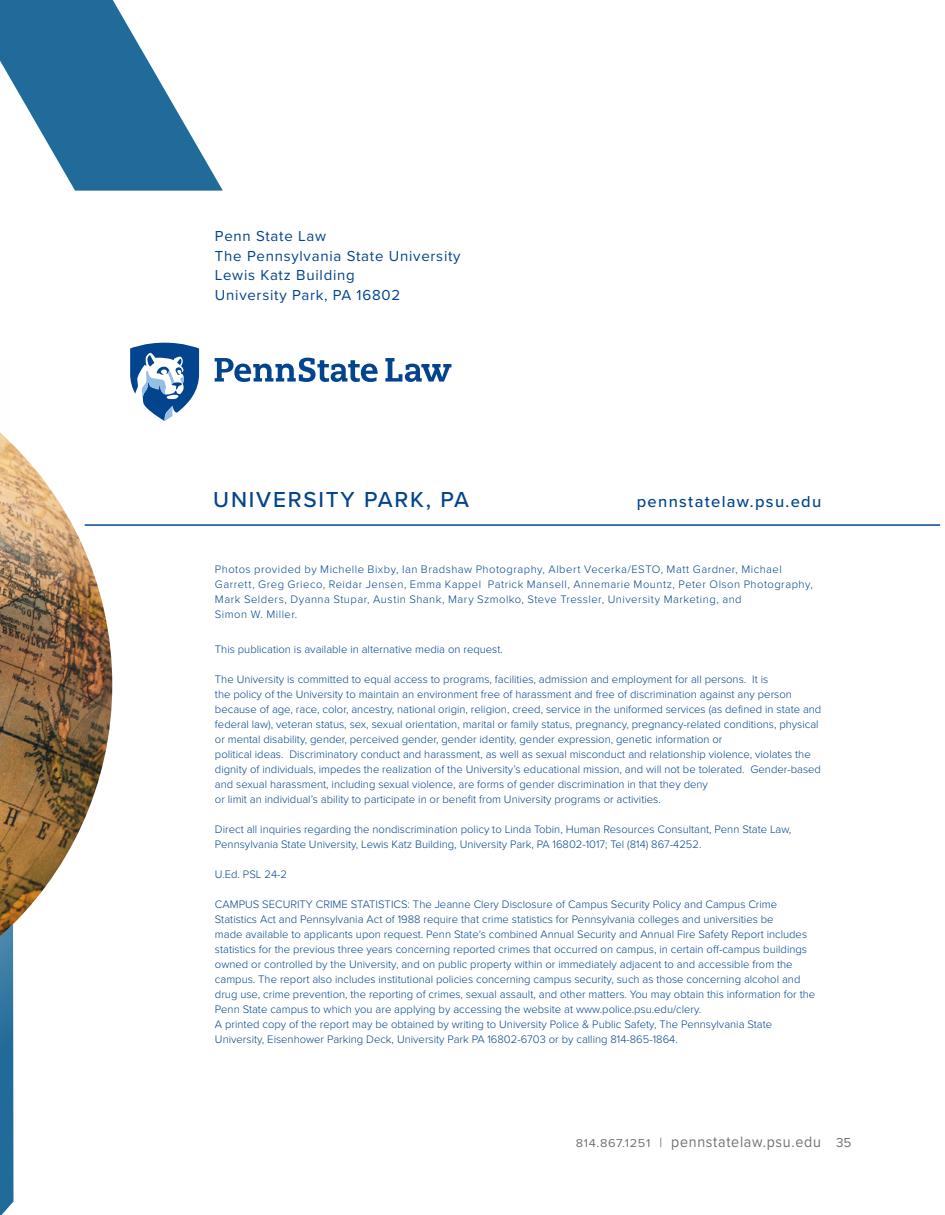
<style>
.page{position:relative;width:945px;height:1215px;background:#fff}
.page>*{position:absolute;margin:0;border:0;box-sizing:border-box;transform-origin:0 0}
.t1{font:500 22.5px "Proxima Nova";letter-spacing:.08em;color:#02448d}
.t2{font:500 16.5px "Proxima Nova";letter-spacing:.08em;color:#02448d}
.t3{font:15.6px "Proxima Nova";letter-spacing:.05em;color:#717271;scale:.91 1}
.t4{font:15px "Proxima Nova";letter-spacing:.05em;color:#02448d}
.IBC__Alt__Media_Text{font:300 11.25px/15px "Proxima Nova";color:#02448d}
.IBC__Alt__Media_Text-2{font:300 11.25px/15px "Proxima Nova";letter-spacing:.04em;color:#02448d}
.s1{font-size:11.85px}
.s2{font-size:13.5px}
</style>
<div class="page">
<svg style="left:0;top:1024px;width:14px;height:191px;background:#3176a0"></svg>
<svg style="left:0;top:0;width:223px;height:191px"></svg>
<svg style="left:0;top:432px;width:14px;height:592px"></svg>
<img style="left:0;top:433px;width:112px;height:504px">
<svg style="left:130px;top:342px;width:70px;height:79px"></svg>
<svg style="left:215px;top:358px;width:236px;height:24px"></svg>
<hr style="left:85px;top:524px;width:855px;height:2px;background:#02448d">
<p class="t4" style="left:215px;top:225px;width:113px">Penn State Law</p>
<p class="t4" style="left:215px;top:245px;width:247px">The Pennsylvania State University</p>
<p class="t4" style="left:215px;top:264px;width:141px">Lewis Katz Building</p>
<p class="t4" style="left:215px;top:284px;width:187px">University Park, PA 16802</p>
<p class="t1" style="left:213px;top:483px;width:257px">UNIVERSITY PARK, PA</p>
<p class="t2" style="left:637px;top:489px;width:186px">pennstatelaw.psu.edu</p>
<p class="IBC__Alt__Media_Text-2" style="left:215px;top:561px;width:599px">Photos provided by Michelle Bixby, Ian Bradshaw Photography, Albert Vecerka/ESTO, Matt Gardner, Michael Garrett, Greg Grieco, Reidar Jensen, Emma Kappel Patrick Mansell, Annemarie Mountz, Peter Olson Photography, Mark Selders, Dyanna Stupar, Austin Shank, Mary Szmolko, Steve Tressler, University Marketing, and<br>Simon W. Miller.</p>
<p class="IBC__Alt__Media_Text" style="left:215px;top:641px;width:290px">This publication is available in alternative media on request.</p>
<p class="IBC__Alt__Media_Text" style="left:215px;top:671px;width:555px">The University is committed to equal access to programs, facilities, admission and employment for all persons. It is</p>
<p class="IBC__Alt__Media_Text" style="left:215px;top:686px;width:608px">the policy of the University to maintain an environment free of harassment and free of discrimination against any person because of age, race, color, ancestry, national origin, religion, creed, service in the uniformed services (as defined in state and federal law), veteran status, sex, sexual orientation, marital or family status, pregnancy, pregnancy-related conditions, physical or mental disability, gender, perceived gender, gender identity, gender expression, genetic information or</p>
<p class="IBC__Alt__Media_Text" style="left:215px;top:746px;width:608px">political ideas. Discriminatory conduct and harassment, as well as sexual misconduct and relationship violence, violates the dignity of individuals, impedes the realization of the University’s educational mission, and will not be tolerated. Gender-based and sexual harassment, including sexual violence, are forms of gender discrimination in that they deny</p>
<p class="IBC__Alt__Media_Text" style="left:215px;top:791px;width:447px">or limit an individual’s ability to participate in or benefit from University programs or activities.</p>
<p class="IBC__Alt__Media_Text" style="left:215px;top:821px;width:578px">Direct all inquiries regarding the nondiscrimination policy to Linda Tobin, Human Resources Consultant, Penn State Law,<br>Pennsylvania State University, Lewis Katz Building, University Park, PA 16802-1017; Tel (814) 867-4252.</p>
<p class="IBC__Alt__Media_Text" style="left:215px;top:866px;width:74px">U.Ed. PSL 24-2</p>
<p class="IBC__Alt__Media_Text" style="left:215px;top:896px;width:564px">CAMPUS SECURITY CRIME STATISTICS: The Jeanne Clery Disclosure of Campus Security Policy and Campus Crime<br>Statistics Act and Pennsylvania Act of 1988 require that crime statistics for Pennsylvania colleges and universities be</p>
<p class="IBC__Alt__Media_Text" style="left:215px;top:926px;width:602px">made available to applicants upon request. Penn State’s combined Annual Security and Annual Fire Safety Report includes statistics for the previous three years concerning reported crimes that occurred on campus, in certain off-campus buildings owned or controlled by the University, and on public property within or immediately adjacent to and accessible from the campus. The report also includes institutional policies concerning campus security, such as those concerning alcohol and drug use, crime prevention, the reporting of crimes, sexual assault, and other matters. You may obtain this information for the Penn State campus to which you are applying by accessing the website at www.police.psu.edu/clery.</p>
<p class="IBC__Alt__Media_Text" style="left:215px;top:1016px;width:559px">A printed copy of the report may be obtained by writing to University Police &amp; Public Safety, The Pennsylvania State<br>University, Eisenhower Parking Deck, University Park PA 16802-6703 or by calling 814-865-1864.</p>
<p class="t3" style="left:576px;top:1130px;width:305px"><span class="s1">814.867.1251</span> <span class="s2">|</span> pennstatelaw.psu.edu <span class="s2">35</span></p>
</div>
